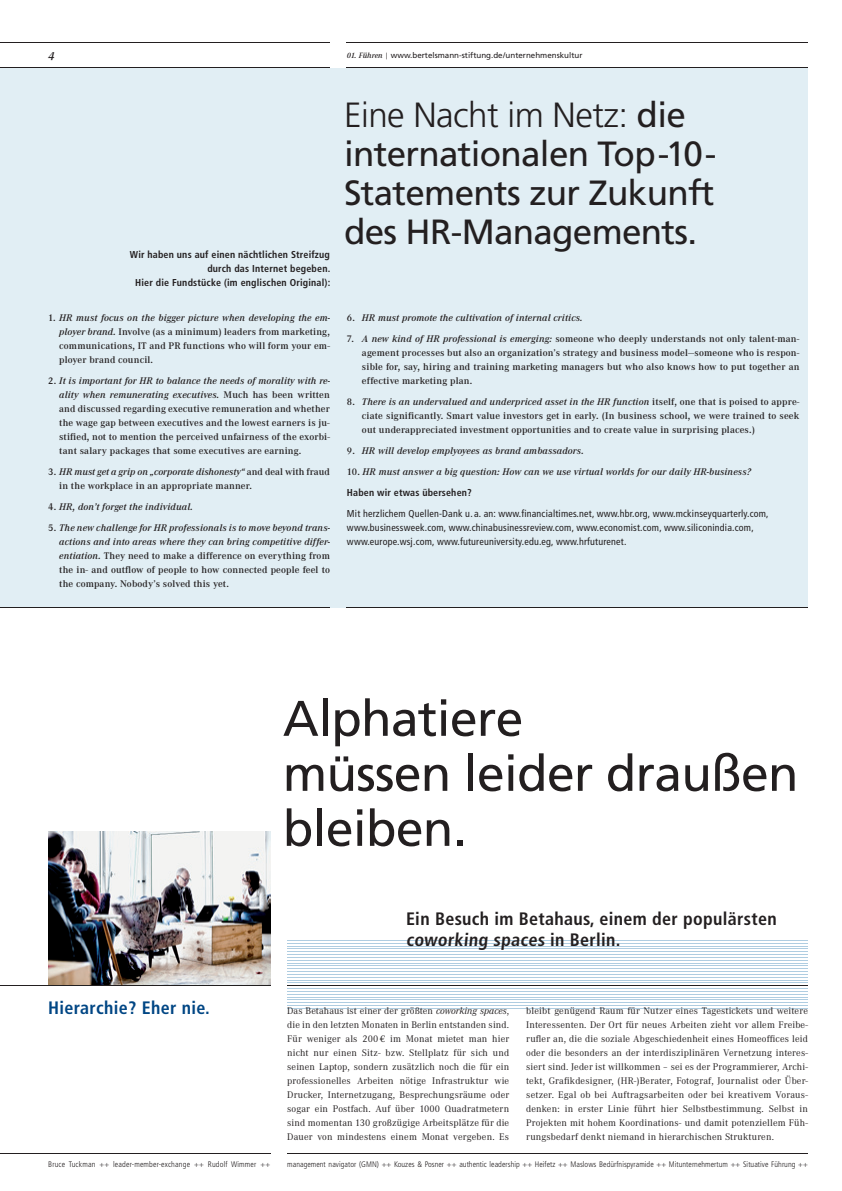
<style>
.page{position:relative;width:842px;height:1191px;background:#fff}
.page>*{position:absolute;margin:0;border:0;box-sizing:border-box;transform-origin:0 0}
.t1{font:50px/55px "Frutiger";letter-spacing:-.015em;color:#231f20}
.t2{font:35px/39px "Frutiger";letter-spacing:-.02em;color:#231f20}
.t3{font:700 condensed 18px/21px "Frutiger";letter-spacing:.02em;color:#231f20}
.t4{font:700 condensed 18px "Frutiger";letter-spacing:.02em;color:#004684}
.t5{font:italic 600 12px "Corporate A";color:#231f20}
.t6{font:600 10px/14px "Corporate A";letter-spacing:.015em;color:#231f20;text-align:justify}
.t7{font:10px/14px "Corporate A";letter-spacing:.015em;color:#231f20;text-align:justify}
.t8{font:condensed 10px/14px "Frutiger";letter-spacing:.02em;color:#231f20}
.t9{font:italic 600 10px "Corporate A";letter-spacing:.015em;color:#231f20}
.t10{font:700 condensed 10px/14px "Frutiger";letter-spacing:.02em;color:#231f20;text-align:right}
.t11{font:300 condensed 8px "Frutiger";letter-spacing:.005em;color:#231f20}
.t12{font:8px "Frutiger";color:#231f20}
.s1{font-family:"Corporate A";font-weight:600;font-style:italic}
.s2{font-style:italic}
.s3{font-style:normal}
.s4{font-weight:300}
</style>
<div class="page">
<hr style="left:287px;top:940px;width:521px;height:1px;background:#afcde1">
<hr style="left:287px;top:943px;width:521px;height:1px;background:#afcde1">
<hr style="left:287px;top:945px;width:521px;height:1px;background:#afcde1">
<hr style="left:287px;top:948px;width:521px;height:1px;background:#afcde1">
<hr style="left:287px;top:951px;width:521px;height:1px;background:#afcde1">
<hr style="left:287px;top:954px;width:521px;height:1px;background:#afcde1">
<hr style="left:287px;top:957px;width:521px;height:1px;background:#afcde1">
<hr style="left:287px;top:960px;width:521px;height:1px;background:#afcde1">
<hr style="left:287px;top:962px;width:521px;height:1px;background:#afcde1">
<hr style="left:287px;top:965px;width:521px;height:1px;background:#afcde1">
<hr style="left:287px;top:968px;width:521px;height:1px;background:#afcde1">
<hr style="left:287px;top:971px;width:521px;height:1px;background:#afcde1">
<hr style="left:287px;top:974px;width:521px;height:1px;background:#afcde1">
<hr style="left:287px;top:977px;width:521px;height:1px;background:#afcde1">
<hr style="left:287px;top:979px;width:521px;height:1px;background:#afcde1">
<hr style="left:287px;top:982px;width:521px;height:1px;background:#afcde1">
<hr style="left:287px;top:988px;width:521px;height:1px;background:#afcde1">
<hr style="left:287px;top:991px;width:521px;height:1px;background:#afcde1">
<hr style="left:287px;top:994px;width:521px;height:1px;background:#afcde1">
<hr style="left:287px;top:996px;width:521px;height:1px;background:#afcde1">
<hr style="left:287px;top:999px;width:521px;height:1px;background:#afcde1">
<hr style="left:287px;top:1002px;width:521px;height:1px;background:#afcde1">
<hr style="left:287px;top:1005px;width:521px;height:1px;background:#afcde1">
<hr style="left:287px;top:1008px;width:521px;height:1px;background:#afcde1">
<hr style="left:287px;top:985px;width:521px;height:1px;background:#231f20">
<div style="left:0;top:68px;width:808px;height:540px;background:#e1eef4"></div>
<hr style="left:0;top:1153px;width:270px;height:1px;background:#231f20">
<img style="left:48px;top:832px;width:222px;height:154px">
<hr style="left:347px;top:607px;width:461px;height:1px;background:#231f20">
<hr style="left:0;top:607px;width:330px;height:1px;background:#231f20">
<hr style="left:287px;top:1153px;width:521px;height:1px;background:#231f20">
<hr style="left:347px;top:67px;width:461px;height:1px;background:#231f20">
<hr style="left:347px;top:43px;width:461px;height:1px;background:#231f20">
<hr style="left:0;top:67px;width:330px;height:1px;background:#231f20">
<hr style="left:0;top:43px;width:330px;height:1px;background:#231f20">
<hr style="left:0;top:985px;width:48px;height:1px;background:#231f20">
<p class="t5" style="left:48px;top:49px;width:8px">4</p>
<p class="t12" style="left:347px;top:51px;width:237px"><span class="s1">01. Führen |</span> www.bertelsmann-stiftung.de/unternehmenskultur</p>
<p class="t10" style="left:130px;top:247px;width:202px">Wir haben uns auf einen nächtlichen Streifzug durch das Internet begeben.<br>Hier die Fundstücke (im englischen Original):</p>
<p class="t6" style="left:59px;top:310px;width:272px;text-indent:-11px">1. <span class="s2">HR must focus on the bigger picture when developing the em&shy;ployer brand.</span> Involve (as a minimum) leaders from marketing, communications, IT and PR functions who will form your em&shy;ployer brand council.</p>
<p class="t6" style="left:59px;top:373px;width:272px;text-indent:-11px">2. <span class="s2">It is important for HR to balance the needs of morality with re&shy;ality when remunerating executives.</span> Much has been written and discussed regarding executive remuneration and whether the wage gap between executives and the lowest earners is ju&shy;stified, not to mention the perceived unfairness of the exorbi&shy;tant salary packages that some executives are earning.</p>
<p class="t6" style="left:59px;top:464px;width:272px;text-indent:-11px">3. <span class="s2">HR must get a grip on „corporate dishonesty“</span> and deal with fraud in the workplace in an appropriate manner.</p>
<p class="t9" style="left:48px;top:500px;width:146px"><span class="s3">4.</span> HR, don’t forget the individual.</p>
<p class="t6" style="left:59px;top:520px;width:272px;text-indent:-11px">5. <span class="s2">The new challenge for HR professionals is to move beyond trans&shy;actions and into areas where they can bring competitive differ&shy;entiation.</span> They need to make a difference on everything from the in- and outflow of people to how connected people feel to the company. Nobody’s solved this yet.</p>
<h2 class="t2" style="left:344px;top:95px;width:374px"><span class="s4">Eine Nacht im Netz:</span> die inter nationalen Top-10-<br>Statements zur Zukunft des HR-Managements.</h2>
<p class="t9" style="left:347px;top:311px;width:237px"><span class="s3">6.</span> HR must promote the cultivation of internal critics.</p>
<p class="t6" style="left:362px;top:331px;width:439px;text-indent:-15px">7. <span class="s2">A new kind of HR professional is emerging:</span> someone who deeply understands not only talent-man&shy;agement processes but also an organization’s strategy and business model—someone who is respon&shy;sible for, say, hiring and training marketing managers but who also knows how to put together an effective marketing plan.</p>
<p class="t6" style="left:362px;top:394px;width:439px;text-indent:-15px">8. <span class="s2">There is an undervalued and underpriced asset in the HR function</span> itself, one that is poised to appre&shy;ciate significantly. Smart value investors get in early. (In business school, we were trained to seek out underappreciated investment opportunities and to create value in surprising places.)</p>
<p class="t9" style="left:347px;top:444px;width:238px"><span class="s3">9.</span> HR will develop emplyoyees as brand ambassadors.</p>
<p class="t9" style="left:347px;top:465px;width:405px"><span class="s3">10.</span> HR must answer a big question: How can we use virtual worlds for our daily HR-business?</p>
<p class="t10" style="left:347px;top:485px;width:126px">Haben wir etwas übersehen?</p>
<p class="t8" style="left:347px;top:506px;width:423px">Mit herzlichem Quellen-Dank u. a. an: www.financialtimes.net, www.hbr.org, www.mckinseyquarterly.com, www.businessweek.com, www.chinabusinessreview.com, www.economist.com, www.siliconindia.com, www.europe.wsj.com, www.futureuniversity.edu.eg, www.hrfuturenet.</p>
<h1 class="t1" style="left:283px;top:690px;width:517px">Alphatiere<br>müssen leider draußen bleiben.</h1>
<h3 class="t3" style="left:406px;top:908px;width:372px">Ein Besuch im Betahaus, einem der populärsten coworking spaces in Berlin.</h3>
<h3 class="t4" style="left:48px;top:997px;width:163px">Hierarchie? Eher nie.</h3>
<p class="t7" style="left:287px;top:1003px;width:223px">Das Betahaus ist einer der größten <span class="s2">coworking spaces</span>, die in den letzten Monaten in Berlin entstanden sind.<br>Für weniger als 200 € im Monat mietet man hier nicht nur einen Sitz- bzw. Stellplatz für sich und seinen Laptop, sondern zusätzlich noch die für ein professionelles Arbeiten nötige Infrastruktur wie Drucker, Internetzugang, Besprechungsräume oder sogar ein Postfach. Auf über 1000 Quadratmetern sind momentan 130 großzügige Arbeitsplätze für die Dauer von mindestens einem Monat vergeben. Es</p>
<p class="t7" style="left:526px;top:1003px;width:283px">bleibt genügend Raum für Nutzer eines Tagestickets und weitere Interessenten. Der Ort für neues Arbeiten zieht vor allem Freibe&shy;rufler an, die die soziale Abgeschiedenheit eines Homeoffices leid oder die besonders an der interdisziplinären Vernetzung interes&shy;siert sind. Jeder ist willkommen – sei es der Programmierer, Archi&shy;tekt, Grafikdesigner, (HR-)Berater, Fotograf, Journalist oder Über&shy;setzer. Egal ob bei Auftragsarbeiten oder bei kreativem Voraus&shy;denken: in erster Linie führt hier Selbstbestimmung. Selbst in Projekten mit hohem Koordinations- und damit potenziellem Füh&shy;rungsbedarf denkt niemand in hierarchischen Strukturen.</p>
<p class="t11" style="left:48px;top:1159px;width:223px">Bruce Tuckman ++ leader-member-exchange ++ Rudolf Wimmer ++</p>
<p class="t11" style="left:287px;top:1159px;width:522px">management navigator (GMN) ++ Kouzes &amp; Posner ++ authentic leadership ++ Heifetz ++ Maslows Bedürfnis pyramide ++ Mitunternehmertum ++ Situative Führung ++</p>
</div>
